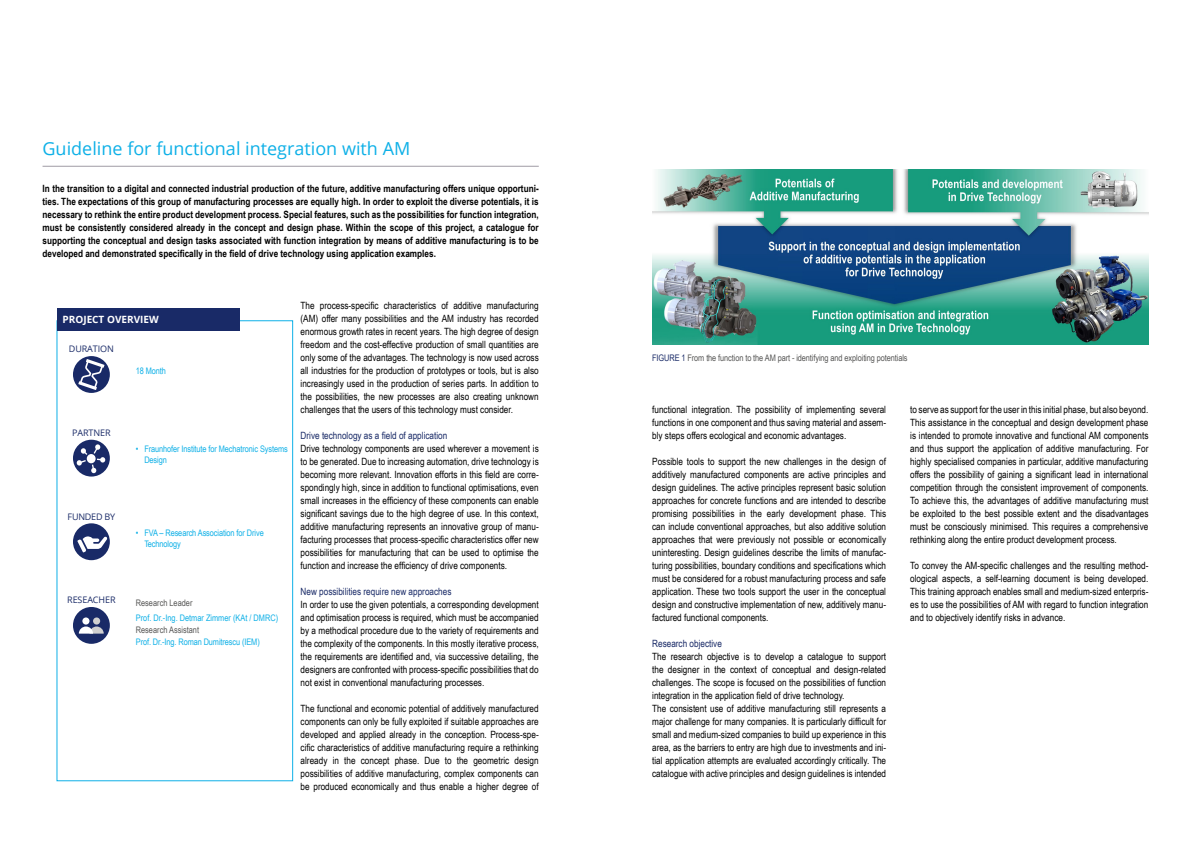
<style>
.page{position:relative;width:1191px;height:842px;background:#fff}
.page>*{position:absolute;margin:0;border:0;box-sizing:border-box;transform-origin:0 0}
.t1{font:18px "Open Sans";color:#0eb0e7}
.t2{font:10px/13px "Arial Narrow";color:#000;text-align:justify}
.t3{font:700 10px/13px "Arial Narrow";color:#000;text-align:justify}
.t4{font:10px "Arial Narrow";color:#192a67}
.t5{font:700 10px "Open Sans";color:#fff}
.t6{font:9px/11px "Arial Narrow";letter-spacing:-.01em;color:#0eb0e7}
.t7{font:9px "Arial Narrow";letter-spacing:-.01em;color:#575756}
.t8{font:9px "Open Sans";letter-spacing:-.01em;color:#192a67}
.s1{color:#192a67}
</style>
<div class="page">
<hr style="left:43px;top:166px;width:496px;height:1px;background:#9f9ba4">
<img style="left:652px;top:169px;width:496px;height:176px">
<div style="left:73px;top:356px;width:37px;height:37px;background:#192a67;border-radius:50%"></div>
<svg style="left:78px;top:359px;width:26px;height:31px"></svg>
<div style="left:73px;top:440px;width:37px;height:36px;background:#192a67;border-radius:50%"></div>
<svg style="left:77px;top:444px;width:28px;height:29px"></svg>
<div style="left:87px;top:454px;width:9px;height:9px;background:#fff;border-radius:50%"></div>
<div style="left:73px;top:523px;width:37px;height:37px;background:#192a67;border-radius:50%"></div>
<svg style="left:77px;top:536px;width:30px;height:16px"></svg>
<div style="left:73px;top:607px;width:37px;height:37px;background:#192a67;border-radius:50%"></div>
<div style="left:93px;top:617px;width:7px;height:8px;background:#d0d0d0;border-radius:50%"></div>
<div style="left:82px;top:617px;width:7px;height:8px;background:#fff;border-radius:50%"></div>
<svg style="left:79px;top:626px;width:25px;height:8px"></svg>
<div style="left:57px;top:321px;width:236px;height:460px;border:1px solid #0eb0e7"></div>
<div style="left:57px;top:308px;width:183px;height:23px;background:#192a67"></div>
<h1 class="t1" style="left:43px;top:136px;width:369px">Guideline for functional integration with AM</h1>
<p class="t3" style="left:43px;top:181px;width:498px">In the transition to a digital and connected industrial production of the future, additive manufacturing offers unique opportuni&shy;ties. The expectations of this group of manufacturing processes are equally high. In order to exploit the diverse potentials, it is necessary to rethink the entire product development process. Special features, such as the possibilities for function integration, must be consistently considered already in the concept and design phase. Within the scope of this project, a catalogue for supporting the conceptual and design tasks associated with function integration by means of additive manufacturing is to be developed and demonstrated specifically in the field of drive technology using application examples.</p>
<p class="t5" style="left:63px;top:313px;width:98px">PROJECT OVERVIEW</p>
<p class="t8" style="left:69px;top:343px;width:47px">DURATION</p>
<p class="t6" style="left:136px;top:365px;width:32px">18 Month</p>
<p class="t8" style="left:72px;top:427px;width:40px">PARTNER</p>
<p class="t8" style="left:68px;top:510px;width:49px">FUNDED BY</p>
<p class="t6" style="left:144px;top:443px;width:145px;text-indent:-9px">• Fraunhofer Institute for Mechatronic Systems<br>Design</p>
<p class="t6" style="left:144px;top:527px;width:121px;text-indent:-9px">• FVA – Research Association for Drive<br>Technology</p>
<p class="t8" style="left:67px;top:594px;width:50px">RESEACHER</p>
<p class="t7" style="left:136px;top:596px;width:58px">Research Leader</p>
<p class="t6" style="left:136px;top:612px;width:144px">Prof. Dr.-Ing. Detmar Zimmer (KAt / DMRC)</p>
<p class="t7" style="left:136px;top:623px;width:65px">Research Assistant</p>
<p class="t6" style="left:136px;top:635px;width:125px">Prof. Dr.-Ing. Roman Dumitrescu (IEM)</p>
<p class="t2" style="left:300px;top:298px;width:240px">The process-specific characteristics of additive manufacturing (AM) offer many possibilities and the AM industry has recorded enormous growth rates in recent years. The high degree of design freedom and the cost-effective production of small quantities are only some of the advantages. The technology is now used across all industries for the production of prototypes or tools, but is also increasingly used in the production of series parts. In addition to the possibilities, the new processes are also creating unknown challenges that the users of this technology must consider.</p>
<p class="t4" style="left:300px;top:428px;width:148px">Drive technology as a field of application</p>
<p class="t2" style="left:300px;top:441px;width:240px">Drive technology components are used wherever a movement is to be generated. Due to increasing automation, drive technology is becoming more relevant. Innovation efforts in this field are corre&shy;spondingly high, since in addition to functional optimisations, even small increases in the efficiency of these components can enable significant savings due to the high degree of use. In this context, additive manufacturing represents an innovative group of manu&shy;facturing processes that process-specific characteristics offer new possibilities for manufacturing that can be used to optimise the function and increase the efficiency of drive components.</p>
<p class="t4" style="left:300px;top:584px;width:152px">New possibilities require new approaches</p>
<p class="t2" style="left:300px;top:597px;width:240px">In order to use the given potentials, a corresponding development and optimisation process is required, which must be accompanied by a methodical procedure due to the variety of requirements and the complexity of the components. In this mostly iterative process, the requirements are identified and, via successive detailing, the designers are confronted with process-specific possibilities that do not exist in conventional manufacturing processes.</p>
<p class="t2" style="left:300px;top:701px;width:240px">The functional and economic potential of additively manufactured components can only be fully exploited if suitable approaches are developed and applied already in the conception. Process-spe&shy;cific characteristics of additive manufacturing require a rethinking already in the concept phase. Due to the geometric design possibilities of additive manufacturing, complex components can be produced economically and thus enable a higher degree of</p>
<p class="t7" style="left:652px;top:351px;width:257px"><span class="s1">FIGURE 1</span> From the function to the AM part - identifying and exploiting potentials</p>
<p class="t2" style="left:652px;top:402px;width:235px">functional integration. The possibility of implementing several functions in one component and thus saving material and assem&shy;bly steps offers ecological and economic advantages.</p>
<p class="t2" style="left:652px;top:454px;width:235px">Possible tools to support the new challenges in the design of additively manufactured components are active principles and design guidelines. The active principles represent basic solution approaches for concrete functions and are intended to describe promising possibilities in the early development phase. This can include conventional approaches, but also additive solution approaches that were previously not possible or economically uninteresting. Design guidelines describe the limits of manufac&shy;turing possibilities, boundary conditions and specifications which must be considered for a robust manufacturing process and safe application. These two tools support the user in the conceptual design and constructive implementation of new, additively manu&shy;factured functional components.</p>
<p class="t4" style="left:652px;top:636px;width:71px">Research objective</p>
<p class="t2" style="left:652px;top:649px;width:235px;text-align:left">The research objective is to develop a catalogue to support the designer in the context of conceptual and design-related challenges. The scope is focused on the possibilities of function integration in the application field of drive technology.<br>The consistent use of additive manufacturing still represents a major challenge for many companies. It is particularly difficult for small and medium-sized companies to build up experience in this area, as the barriers to entry are high due to investments and ini&shy;tial application attempts are evaluated accordingly critically. The catalogue with active principles and design guidelines is intended</p>
<p class="t2" style="left:910px;top:402px;width:240px">to serve as support for the user in this initial phase, but also beyond.<br>This assistance in the conceptual and design development phase is intended to promote innovative and functional AM components and thus support the application of additive manufacturing. For highly specialised companies in particular, additive manufacturing offers the possibility of gaining a significant lead in international competition through the consistent improvement of components.<br>To achieve this, the advantages of additive manufacturing must be exploited to the best possible extent and the disadvantages must be consciously minimised. This requires a comprehensive rethinking along the entire product development process.</p>
<p class="t2" style="left:910px;top:558px;width:240px">To convey the AM-specific challenges and the resulting method&shy;ological aspects, a self-learning document is being developed.<br>This training approach enables small and medium-sized enterpris&shy;es to use the possibilities of AM with regard to function integration and to objectively identify risks in advance.</p>
</div>
